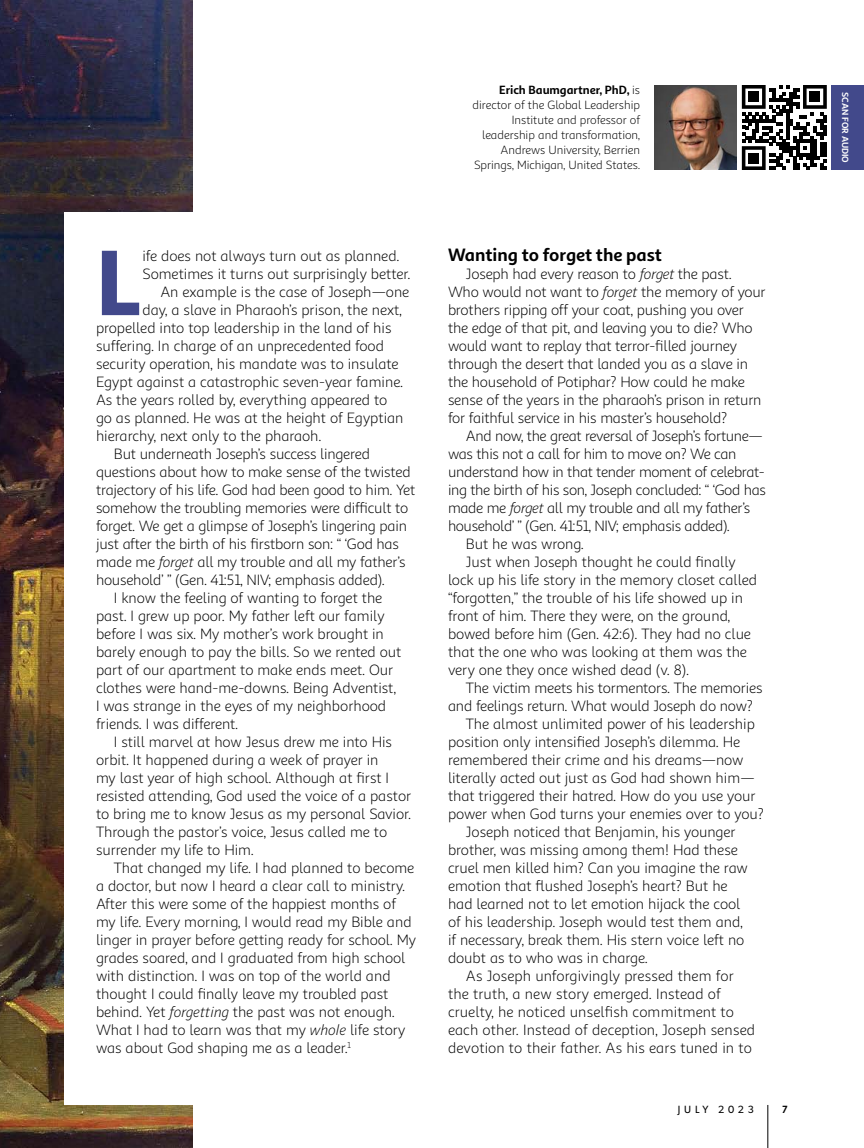
<style>
.page{position:relative;width:864px;height:1148px;background:#fff}
.page>*{position:absolute;margin:0;border:0;box-sizing:border-box;transform-origin:0 0}
.t1{font:600 93.3px "Gibson";color:#42498b}
.t2{font:700 18px "Sana Sans Alt";color:#000}
.t3{font:15px/18px "Sana Sans Alt";letter-spacing:-.01em;color:#000}
.t4{font:15px "Sana Sans Alt";letter-spacing:.01em;color:#000}
.t5{font:12px/15px "Sana Sans Alt";color:#000;text-align:right}
.t6{font:700 12px "Sana Sans Alt";letter-spacing:-.005em;color:#000}
.t7{font:10.5px "Gibson";letter-spacing:.36em;color:#000}
.t8{font:700 10.5px "Sana Sans Alt";color:#000}
.t9{font:700 9px "Sana Sans Alt";color:#fff}
.s1{font-style:italic}
.s2{font-weight:400}
</style>
<div class="page">
<img style="left:0;top:0;width:192px;height:1148px">
<div style="left:64px;top:212px;width:192px;height:892px;background:#fff"></div>
<hr style="left:768px;top:1104px;width:1px;height:44px;background:#000">
<div style="left:832px;top:85px;width:32px;height:85px;background:#42498b"></div>
<svg style="left:742px;top:85px;width:85px;height:85px"></svg>
<div style="left:749px;top:92px;width:10px;height:10px;background:#000"></div>
<div style="left:810px;top:92px;width:10px;height:10px;background:#000"></div>
<div style="left:749px;top:153px;width:10px;height:10px;background:#000"></div>
<img style="left:655px;top:85px;width:81px;height:85px">
<h1 class="t1" style="left:96px;top:227px;width:46px">L</h1>
<p class="t3" style="left:142px;top:247px;width:258px">ife does not always turn out as planned.</p>
<p class="t3" style="left:142px;top:265px;width:269px">Sometimes it turns out surprisingly better.</p>
<p class="t3" style="left:160px;top:283px;width:251px">An example is the case of Joseph—one</p>
<p class="t3" style="left:142px;top:301px;width:261px">day, a slave in Pharaoh’s prison, the next,</p>
<p class="t3" style="left:96px;top:319px;width:297px">propelled into top leadership in the land of his</p>
<p class="t3" style="left:96px;top:337px;width:289px">suffering. In charge of an unprecedented food</p>
<p class="t3" style="left:96px;top:355px;width:304px">security operation, his mandate was to insulate</p>
<p class="t3" style="left:96px;top:373px;width:309px">Egypt against a catastrophic seven-year famine.</p>
<p class="t3" style="left:96px;top:391px;width:293px">As the years rolled by, everything appeared to</p>
<p class="t3" style="left:96px;top:409px;width:309px">go as planned. He was at the height of Egyptian</p>
<p class="t3" style="left:96px;top:427px;width:227px">hierarchy, next only to the pharaoh.</p>
<p class="t3" style="left:114px;top:445px;width:258px">But underneath Joseph’s success lingered</p>
<p class="t3" style="left:96px;top:463px;width:316px">questions about how to make sense of the twisted</p>
<p class="t3" style="left:96px;top:481px;width:321px">trajectory of his life. God had been good to him. Yet</p>
<p class="t3" style="left:96px;top:499px;width:314px">somehow the troubling memories were difficult to</p>
<p class="t3" style="left:96px;top:517px;width:313px">forget. We get a glimpse of Joseph’s lingering pain</p>
<p class="t3" style="left:96px;top:535px;width:305px">just after the birth of his firstborn son: “ ‘God has</p>
<p class="t3" style="left:96px;top:553px;width:311px">made me <span class="s1">forget</span> all my trouble and all my father’s</p>
<p class="t3" style="left:96px;top:571px;width:290px">household’ ” (Gen. 41:51, NIV; emphasis added).</p>
<p class="t3" style="left:114px;top:589px;width:270px">I know the feeling of wanting to forget the</p>
<p class="t3" style="left:96px;top:607px;width:290px">past. I grew up poor. My father left our family</p>
<p class="t3" style="left:96px;top:625px;width:289px">before I was six. My mother’s work brought in</p>
<p class="t3" style="left:96px;top:643px;width:307px">barely enough to pay the bills. So we rented out</p>
<p class="t3" style="left:96px;top:661px;width:299px">part of our apartment to make ends meet. Our</p>
<p class="t3" style="left:96px;top:679px;width:302px">clothes were hand-me-downs. Being Adventist,</p>
<p class="t3" style="left:96px;top:697px;width:292px">I was strange in the eyes of my neighborhood</p>
<p class="t3" style="left:96px;top:715px;width:144px">friends. I was different.</p>
<p class="t3" style="left:114px;top:733px;width:280px">I still marvel at how Jesus drew me into His</p>
<p class="t3" style="left:96px;top:751px;width:284px">orbit. It happened during a week of prayer in</p>
<p class="t3" style="left:96px;top:769px;width:295px">my last year of high school. Although at first I</p>
<p class="t3" style="left:96px;top:787px;width:317px">resisted attending, God used the voice of a pastor</p>
<p class="t3" style="left:96px;top:805px;width:316px">to bring me to know Jesus as my personal Savior.</p>
<p class="t3" style="left:96px;top:823px;width:293px">Through the pastor’s voice, Jesus called me to</p>
<p class="t3" style="left:96px;top:841px;width:159px">surrender my life to Him.</p>
<p class="t3" style="left:114px;top:859px;width:302px">That changed my life. I had planned to become</p>
<p class="t3" style="left:96px;top:877px;width:311px">a doctor, but now I heard a clear call to ministry.</p>
<p class="t3" style="left:96px;top:895px;width:302px">After this were some of the happiest months of</p>
<p class="t3" style="left:96px;top:913px;width:317px">my life. Every morning, I would read my Bible and</p>
<p class="t3" style="left:96px;top:931px;width:321px">linger in prayer before getting ready for school. My</p>
<p class="t3" style="left:96px;top:949px;width:311px">grades soared, and I graduated from high school</p>
<p class="t3" style="left:96px;top:967px;width:296px">with distinction. I was on top of the world and</p>
<p class="t3" style="left:96px;top:985px;width:294px">thought I could finally leave my troubled past</p>
<p class="t3" style="left:96px;top:1003px;width:300px">behind. Yet <span class="s1">forgetting</span> the past was not enough.</p>
<p class="t3" style="left:96px;top:1021px;width:311px">What I had to learn was that my <span class="s1">whole</span> life story</p>
<p class="t3" style="left:96px;top:1039px;width:257px">was about God shaping me as a leader.<sup>1</sup></p>
<p class="t6" style="left:499px;top:82px;width:142px">Erich Baumgartner, PhD, <span class="s2">is</span></p>
<p class="t5" style="left:473px;top:97px;width:169px">director of the Global Leadership<br>Institute and professor of leadership and transformation,<br>Andrews University, Berrien<br>Springs, Michigan, United States.</p>
<p class="t2" style="left:448px;top:243px;width:215px">Wanting to forget the past</p>
<p class="t3" style="left:448px;top:265px;width:319px;text-indent:18px">Joseph had every reason to <span class="s1">forget</span> the past.<br>Who would not want to <span class="s1">forget</span> the memory of your brothers ripping off your coat, pushing you over the edge of that pit, and leaving you to die? Who would want to replay that terror-filled journey through the desert that landed you as a slave in the household of Potiphar? How could he make sense of the years in the pharaoh’s prison in return for faithful service in his master’s household?</p>
<p class="t3" style="left:466px;top:427px;width:298px">And now, the great reversal of Joseph’s fortune—</p>
<p class="t3" style="left:448px;top:445px;width:290px">was this not a call for him to move on? We can</p>
<p class="t3" style="left:448px;top:463px;width:318px">understand how in that tender moment of celebrat-</p>
<p class="t3" style="left:448px;top:481px;width:319px">ing the birth of his son, Joseph concluded: “ ‘God has</p>
<p class="t3" style="left:448px;top:499px;width:304px">made me <span class="s1">forget</span> all my trouble and all my father’s</p>
<p class="t3" style="left:448px;top:517px;width:283px">household’ ” (Gen. 41:51, NIV; emphasis added).</p>
<p class="t3" style="left:466px;top:535px;width:119px">But he was wrong.</p>
<p class="t3" style="left:466px;top:553px;width:271px">Just when Joseph thought he could finally</p>
<p class="t3" style="left:448px;top:571px;width:311px">lock up his life story in the memory closet called</p>
<p class="t3" style="left:448px;top:589px;width:297px">“forgotten,” the trouble of his life showed up in</p>
<p class="t3" style="left:448px;top:607px;width:284px">front of him. There they were, on the ground,</p>
<p class="t3" style="left:448px;top:625px;width:304px">bowed before him (Gen. 42:6). They had no clue</p>
<p class="t3" style="left:448px;top:643px;width:301px">that the one who was looking at them was the</p>
<p class="t3" style="left:448px;top:661px;width:242px">very one they once wished dead (v. 8).</p>
<p class="t3" style="left:466px;top:679px;width:298px">The victim meets his tormentors. The memories</p>
<p class="t3" style="left:448px;top:697px;width:306px">and feelings return. What would Joseph do now?</p>
<p class="t3" style="left:466px;top:715px;width:291px">The almost unlimited power of his leadership</p>
<p class="t3" style="left:448px;top:733px;width:294px">position only intensified Joseph’s dilemma. He</p>
<p class="t3" style="left:448px;top:751px;width:297px">remembered their crime and his dreams—now</p>
<p class="t3" style="left:448px;top:769px;width:308px">literally acted out just as God had shown him—</p>
<p class="t3" style="left:448px;top:787px;width:309px">that triggered their hatred. How do you use your</p>
<p class="t3" style="left:448px;top:805px;width:317px">power when God turns your enemies over to you?</p>
<p class="t3" style="left:466px;top:823px;width:271px">Joseph noticed that Benjamin, his younger</p>
<p class="t3" style="left:448px;top:841px;width:291px">brother, was missing among them! Had these</p>
<p class="t3" style="left:448px;top:859px;width:301px">cruel men killed him? Can you imagine the raw</p>
<p class="t3" style="left:448px;top:877px;width:281px">emotion that flushed Joseph’s heart? But he</p>
<p class="t3" style="left:448px;top:895px;width:294px">had learned not to let emotion hijack the cool</p>
<p class="t3" style="left:448px;top:913px;width:296px">of his leadership. Joseph would test them and,</p>
<p class="t3" style="left:448px;top:931px;width:298px">if necessary, break them. His stern voice left no</p>
<p class="t3" style="left:448px;top:949px;width:201px">doubt as to who was in charge.</p>
<p class="t3" style="left:466px;top:967px;width:269px">As Joseph unforgivingly pressed them for</p>
<p class="t4" style="left:448px;top:985px;width:274px">the truth, a new story emerged. Instead of</p>
<p class="t4" style="left:448px;top:1003px;width:288px">cruelty, he noticed unselfish commitment to</p>
<p class="t3" style="left:448px;top:1021px;width:309px">each other. Instead of deception, Joseph sensed</p>
<p class="t4" style="left:448px;top:1039px;width:306px">devotion to their father. As his ears tuned in to</p>
<p class="t7" style="left:678px;top:1103px;width:78px">JULY 2023</p>
<p class="t8" style="left:782px;top:1102px;width:7px">7</p>
<p class="t9" style="left:851px;top:92px;width:72px;rotate:90deg">SCAN FOR AUDIO</p>
</div>
